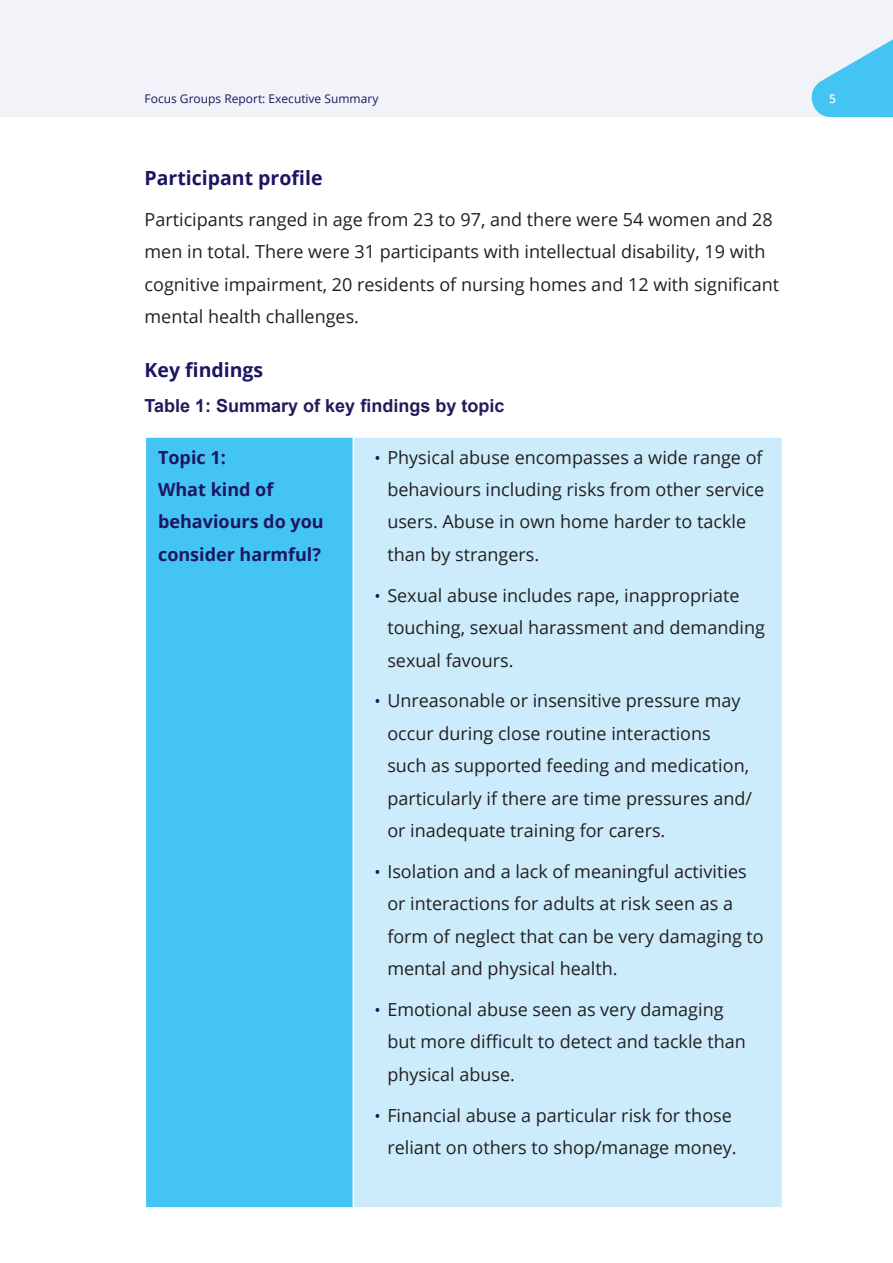
<style>
.page{position:relative;width:893px;height:1263px;background:#fff}
.page>*{position:absolute;margin:0;border:0;box-sizing:border-box;transform-origin:0 0}
.Level_1_heading{font:700 19.5px "Open Sans";color:#1b1661}
.body{font:18px/32.4px "Open Sans";color:#231f20}
.table_heading_level{font:700 18px/32.4px "Open Sans";color:#1b1661}
.Table_heading_2{font:700 18px "Arial";color:#251b5b}
.t1{font:12px "Open Sans";color:#1b1661}
.t2{font:600 12px "Open Sans";color:#fff}
.s1{font-size:16.5px;color:#1b1661}
</style>
<div class="page">
<div style="left:0;top:0;width:893px;height:117px;background:#f2f3f9"></div>
<svg style="left:811px;top:39px;width:82px;height:78px"></svg>
<div style="left:145px;top:437px;width:208px;height:771px;background:#44c4f2"></div>
<div style="left:353px;top:437px;width:429px;height:771px;background:#ccecfb"></div>
<hr style="left:145px;top:436px;width:208px;height:2px;background:#fff">
<hr style="left:145px;top:438px;width:1px;height:769px;background:#fff">
<hr style="left:353px;top:436px;width:430px;height:2px;background:#fff">
<hr style="left:353px;top:438px;width:1px;height:769px;background:#fff">
<hr style="left:145px;top:1207px;width:208px;height:1px;background:#fff">
<hr style="left:353px;top:1207px;width:430px;height:1px;background:#fff">
<p class="t1" style="left:145px;top:90px;width:235px">Focus Groups Report: Executive Summary</p>
<p class="t2" style="left:829px;top:91px;width:8px">5</p>
<p class="Level_1_heading" style="left:145px;top:164px;width:179px">Participant profile</p>
<p class="body" style="left:145px;top:203px;width:636px">Participants ranged in age from 23 to 97, and there were 54 women and 28 men in total. There were 31 participants with intellectual disability, 19 with cognitive impairment, 20 residents of nursing homes and 12 with significant mental health challenges.</p>
<p class="Level_1_heading" style="left:145px;top:356px;width:120px">Key findings</p>
<p class="Table_heading_2" style="left:145px;top:393px;width:361px">Table 1: Summary of key findings by topic</p>
<p class="table_heading_level" style="left:158px;top:440px;width:167px">Topic 1:<br>What kind of behaviours do you consider harmful?</p>
<p class="body" style="left:387px;top:440px;width:378px;text-indent:-13px"><span class="s1">•</span> Physical abuse encompasses a wide range of behaviours including risks from other service users. Abuse in own home harder to tackle than by strangers.</p>
<p class="body" style="left:387px;top:578px;width:379px;text-indent:-13px"><span class="s1">•</span> Sexual abuse includes rape, inappropriate touching, sexual harassment and demanding sexual favours.</p>
<p class="body" style="left:387px;top:684px;width:366px;text-indent:-13px"><span class="s1">•</span> Unreasonable or insensitive pressure may occur during close routine interactions such as supported feeding and medication, particularly if there are time pressures and/ or inadequate training for carers.</p>
<p class="body" style="left:387px;top:855px;width:378px;text-indent:-13px"><span class="s1">•</span> Isolation and a lack of meaningful activities or interactions for adults at risk seen as a form of neglect that can be very damaging to mental and physical health.</p>
<p class="body" style="left:387px;top:993px;width:360px;text-indent:-13px"><span class="s1">•</span> Emotional abuse seen as very damaging but more difficult to detect and tackle than physical abuse.</p>
<p class="body" style="left:375px;top:1098px;width:364px;text-align:right"><span class="s1">•</span> Financial abuse a particular risk for those reliant on others to shop/manage money.</p>
</div>
